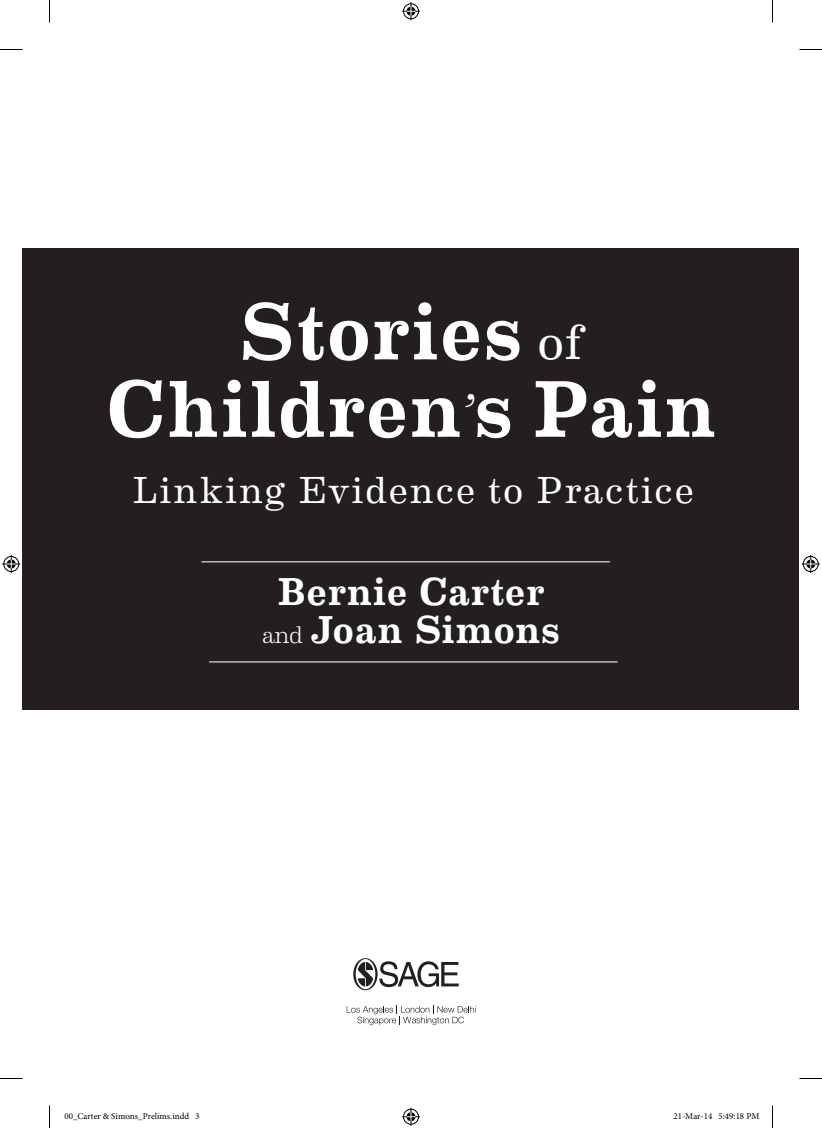
<style>
.page{position:relative;width:822px;height:1128px;background:#fff}
.page>*{position:absolute;margin:0;border:0;box-sizing:border-box;transform-origin:0 0}
.t1{font:500 80.7px/77.4px "Eames Century Modern";letter-spacing:.04em;color:#fff;text-align:center}
.t2{font:500 39.15px/38px "Eames Century Modern";letter-spacing:.035em;color:#fff;text-align:center}
.t3{font:37.8px "Eames Century Modern";letter-spacing:.055em;color:#fff}
.t4{font:9px "Minion Pro";color:#000}
.s1{font-weight:400;font-size:49.95px}
.s2{font-weight:300;font-size:24.15px}
</style>
<div class="page">
<div style="left:22px;top:248px;width:777px;height:461px;background:#231f20"></div>
<hr style="left:202px;top:561px;width:408px;height:1px;background:#fff">
<hr style="left:209px;top:661px;width:409px;height:1px;background:#fff">
<svg style="left:353px;top:958px;width:106px;height:32px"></svg>
<svg style="left:347px;top:1005px;width:129px;height:20px"></svg>
<svg style="left:0;top:49px;width:22px;height:1px"></svg>
<svg style="left:799px;top:49px;width:23px;height:1px"></svg>
<svg style="left:0;top:1078px;width:22px;height:1px"></svg>
<svg style="left:799px;top:1078px;width:23px;height:1px"></svg>
<svg style="left:49px;top:0;width:1px;height:22px"></svg>
<svg style="left:49px;top:1105px;width:1px;height:23px"></svg>
<svg style="left:772px;top:0;width:1px;height:22px"></svg>
<svg style="left:772px;top:1105px;width:1px;height:23px"></svg>
<svg style="left:402px;top:2px;width:18px;height:18px"></svg>
<svg style="left:402px;top:1108px;width:18px;height:18px"></svg>
<svg style="left:2px;top:555px;width:18px;height:18px"></svg>
<svg style="left:802px;top:555px;width:18px;height:18px"></svg>
<p class="t1" style="left:106px;top:288px;width:611px">Stories <span class="s1">of<br></span>Children<span class="s1">’</span>s Pain</p>
<p class="t3" style="left:133px;top:462px;width:563px">Linking Evidence to Practice</p>
<p class="t2" style="left:262px;top:570px;width:299px">Bernie Carter <span class="s2">and</span> Joan Simons</p>
<p class="t4" style="left:64px;top:1111px;width:137px">00_Carter &amp; Simons_Prelims.indd 3</p>
<p class="t4" style="left:673px;top:1111px;width:87px">21-Mar-14 5:49:18 PM</p>
</div>
